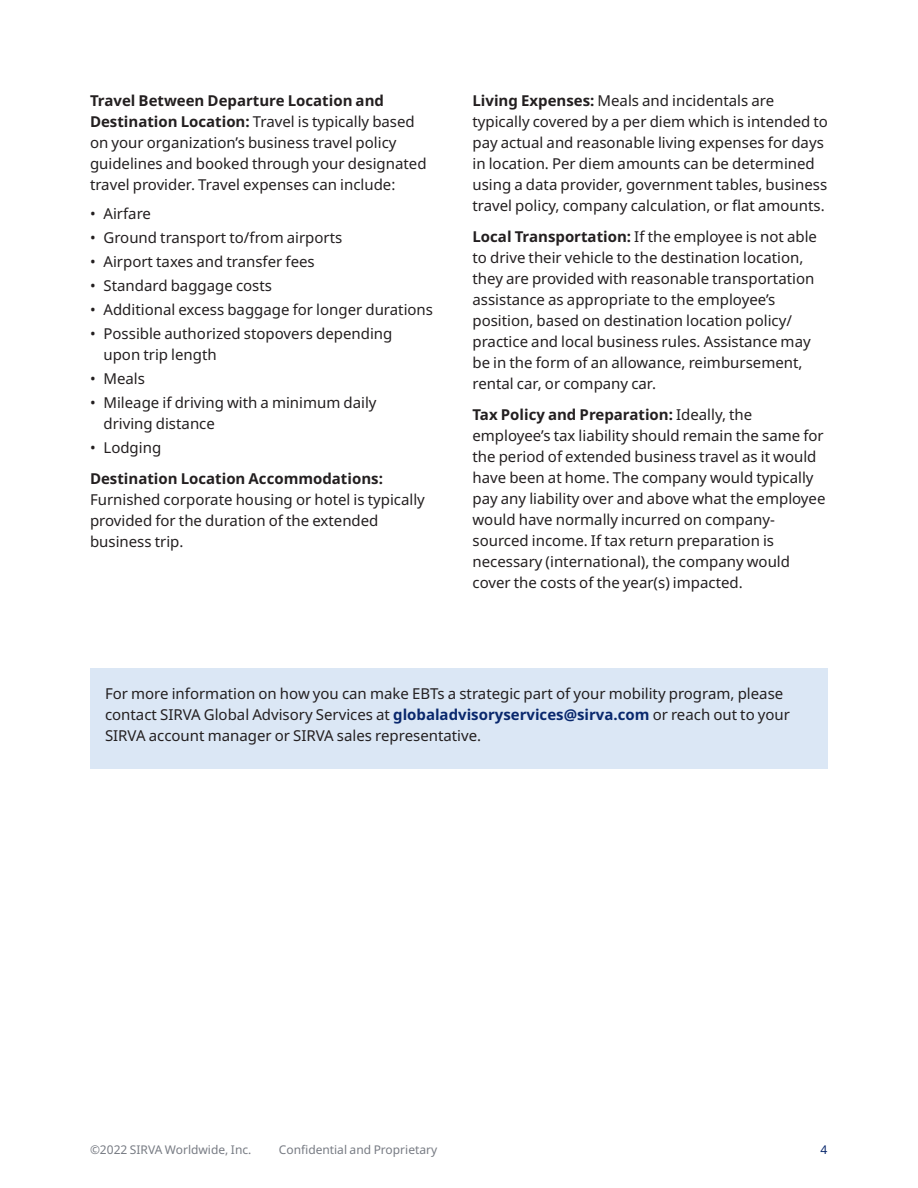
<style>
.page{position:relative;width:918px;height:1188px;background:#fff}
.page>*{position:absolute;margin:0;border:0;box-sizing:border-box;transform-origin:0 0}
.body{font:15px/21px "Noto Sans";color:#231f20}
.t1{font:12px "Noto Sans";color:#777b83}
.t2{font:12px "Noto Sans";color:#09286d}
.s1{font-weight:700}
.s2{font-weight:700;color:#09286d}
</style>
<div class="page">
<div style="left:90px;top:668px;width:738px;height:100px;background:#dbe7f5"></div>
<p class="body" style="left:90px;top:90px;width:338px"><span class="s1">Travel Between Departure Location and Destination Location:</span> Travel is typically based on your organization’s business travel policy guidelines and booked through your designated travel provider. Travel expenses can include:</p>
<p class="body" style="left:90px;top:203px;width:63px">• Airfare</p>
<p class="body" style="left:90px;top:227px;width:254px">• Ground transport to/from airports</p>
<p class="body" style="left:90px;top:251px;width:226px">• Airport taxes and transfer fees</p>
<p class="body" style="left:90px;top:275px;width:184px">• Standard baggage costs</p>
<p class="body" style="left:90px;top:299px;width:345px">• Additional excess baggage for longer durations</p>
<p class="body" style="left:104px;top:323px;width:290px;text-indent:-14px">• Possible authorized stopovers depending upon trip length</p>
<p class="body" style="left:90px;top:368px;width:57px">• Meals</p>
<p class="body" style="left:104px;top:392px;width:275px;text-indent:-14px">• Mileage if driving with a minimum daily driving distance</p>
<p class="body" style="left:90px;top:437px;width:73px">• Lodging</p>
<p class="body" style="left:90px;top:468px;width:336px"><span class="s1">Destination Location Accommodations:<br></span>Furnished corporate housing or hotel is typically provided for the duration of the extended business trip.</p>
<p class="body" style="left:472px;top:90px;width:357px"><span class="s1">Living Expenses:</span> Meals and incidentals are typically covered by a per diem which is intended to pay actual and reasonable living expenses for days in location. Per diem amounts can be determined using a data provider, government tables, business travel policy, company calculation, or flat amounts.</p>
<p class="body" style="left:472px;top:226px;width:346px"><span class="s1">Local Transportation:</span> If the employee is not able to drive their vehicle to the destination location, they are provided with reasonable transportation assistance as appropriate to the employee’s position, based on destination location policy/ practice and local business rules. Assistance may be in the form of an allowance, reimbursement, rental car, or company car.</p>
<p class="body" style="left:472px;top:404px;width:355px"><span class="s1">Tax Policy and Preparation:</span> Ideally, the employee’s tax liability should remain the same for the period of extended business travel as it would have been at home. The company would typically pay any liability over and above what the employee would have normally incurred on company&shy;sourced income. If tax return preparation is necessary (international), the company would cover the costs of the year(s) impacted.</p>
<p class="body" style="left:105px;top:684px;width:687px">For more information on how you can make EBTs a strategic part of your mobility program, please contact SIRVA Global Advisory Services at <span class="s2">globaladvisoryservices@sirva.com</span> or reach out to your<br>SIRVA account manager or SIRVA sales representative.</p>
<p class="t1" style="left:90px;top:1141px;width:163px">©2022 SIRVA Worldwide, Inc.</p>
<p class="t1" style="left:279px;top:1141px;width:160px">Confidential and Proprietary</p>
<p class="t2" style="left:820px;top:1141px;width:8px">4</p>
</div>
